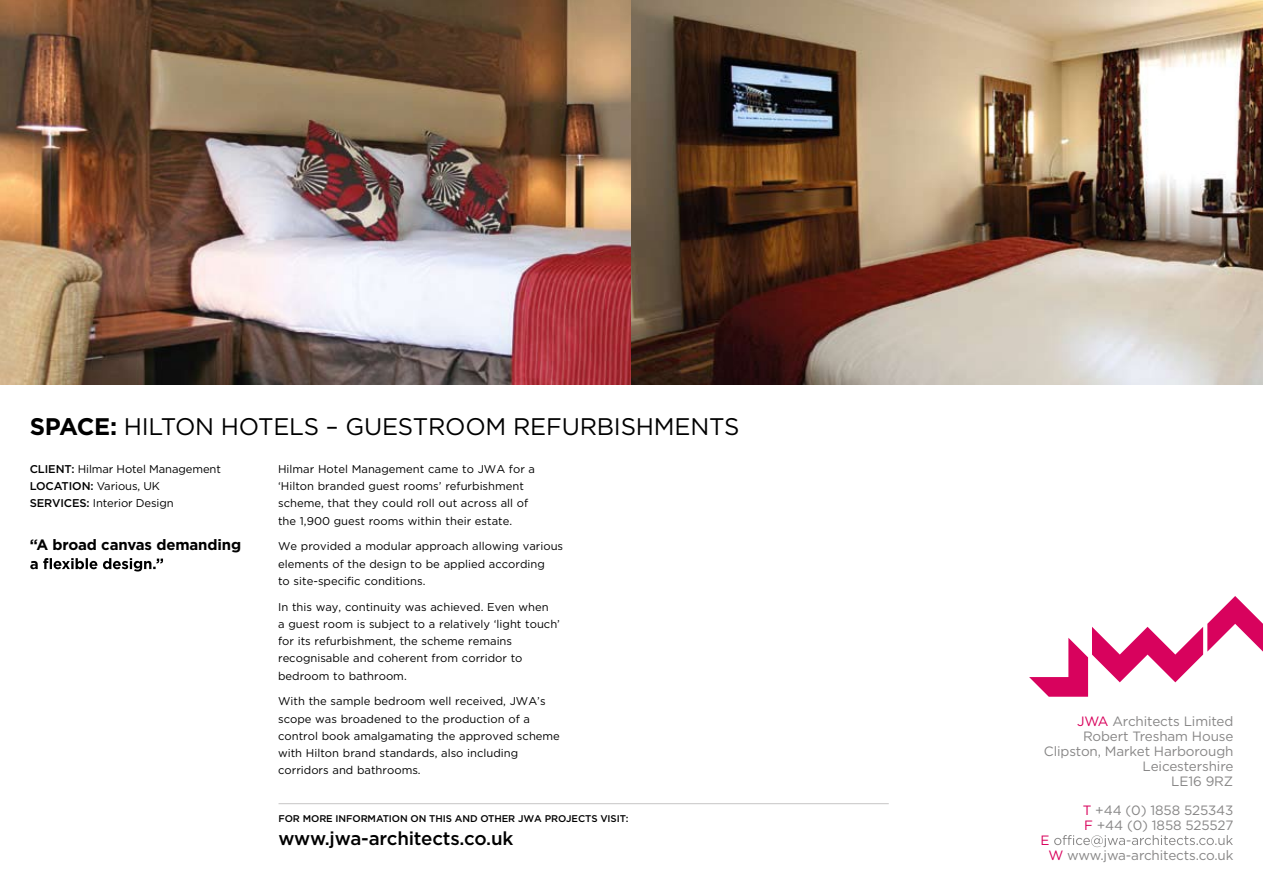
<style>
.page{position:relative;width:1263px;height:893px;background:#fff}
.page>*{position:absolute;margin:0;border:0;box-sizing:border-box;transform-origin:0 0}
.t1{font:24px "Gotham";letter-spacing:-.01em;color:#000}
.t2{font:500 18.75px "Gotham";letter-spacing:-.01em;color:#000}
.t3{font:700 15px "Gotham";letter-spacing:-.01em;color:#000}
.t4{font:13.5px/15px "Gotham";letter-spacing:-.01em;color:#878686}
.t5{font:11.25px/17.2px "Gotham";color:#000}
.t6{font:500 9.75px "Gotham";letter-spacing:-.01em;color:#000}
.s1{font-weight:700}
.s2{font-weight:500}
.s3{color:#d8005b}
</style>
<div class="page">
<img style="left:0;top:0;width:1263px;height:385px">
<svg style="left:1054px;top:835px;width:179px;height:12px"></svg>
<svg style="left:30px;top:558px;width:133px;height:13px"></svg>
<hr style="left:279px;top:803px;width:610px;height:1px;background:#c6c5c5">
<svg style="left:1029px;top:596px;width:234px;height:101px"></svg>
<h1 class="t1" style="left:30px;top:413px;width:711px"><span class="s1">SPACE:</span> HILTON HOTELS – GUESTROOM REFURBISHMENTS</h1>
<p class="t5" style="left:278px;top:460px;width:259px">Hilmar Hotel Management came to JWA for a ‘Hilton branded guest rooms’ refurbishment scheme, that they could roll out across all of the 1,900 guest rooms within their estate.</p>
<p class="t5" style="left:278px;top:538px;width:287px">We provided a modular approach allowing various elements of the design to be applied according<br>to site-specific conditions.</p>
<p class="t5" style="left:278px;top:598px;width:283px">In this way, continuity was achieved. Even when<br>a guest room is subject to a relatively ‘light touch’ for its refurbishment, the scheme remains recognisable and coherent from corridor to bedroom to bathroom.</p>
<p class="t5" style="left:278px;top:693px;width:283px">With the sample bedroom well received, JWA’s scope was broadened to the production of a control book amalgamating the approved scheme with Hilton brand standards, also including corridors and bathrooms.</p>
<p class="t5" style="left:30px;top:460px;width:193px"><span class="s2">CLIENT:</span> Hilmar Hotel Management<br><span class="s2">LOCATION:</span> Various, UK<br><span class="s2">SERVICES:</span> Interior Design</p>
<h3 class="t3" style="left:30px;top:536px;width:213px">“A broad canvas demanding</h3>
<p class="t6" style="left:279px;top:813px;width:351px">FOR MORE INFORMATION ON THIS AND OTHER JWA PROJECTS VISIT:</p>
<h2 class="t2" style="left:279px;top:828px;width:236px">www.jwa-architects.co.uk</h2>
<p class="t4" style="left:1044px;top:713px;width:191px;text-align:right"><span class="s3">JWA</span> Architects Limited<br>Robert Tresham House<br>Clipston, Market Harborough<br>Leicestershire<br>LE16 9RZ</p>
<p class="t4" style="left:1083px;top:802px;width:152px"><span class="s3">T</span> +44 (0) 1858 525343<br><span class="s3">F</span> +44 (0) 1858 525527</p>
<p class="t4" style="left:1048px;top:832px;width:187px;text-indent:-8px"><span class="s3">E<br>W</span> www.jwa-architects.co.uk</p>
</div>
